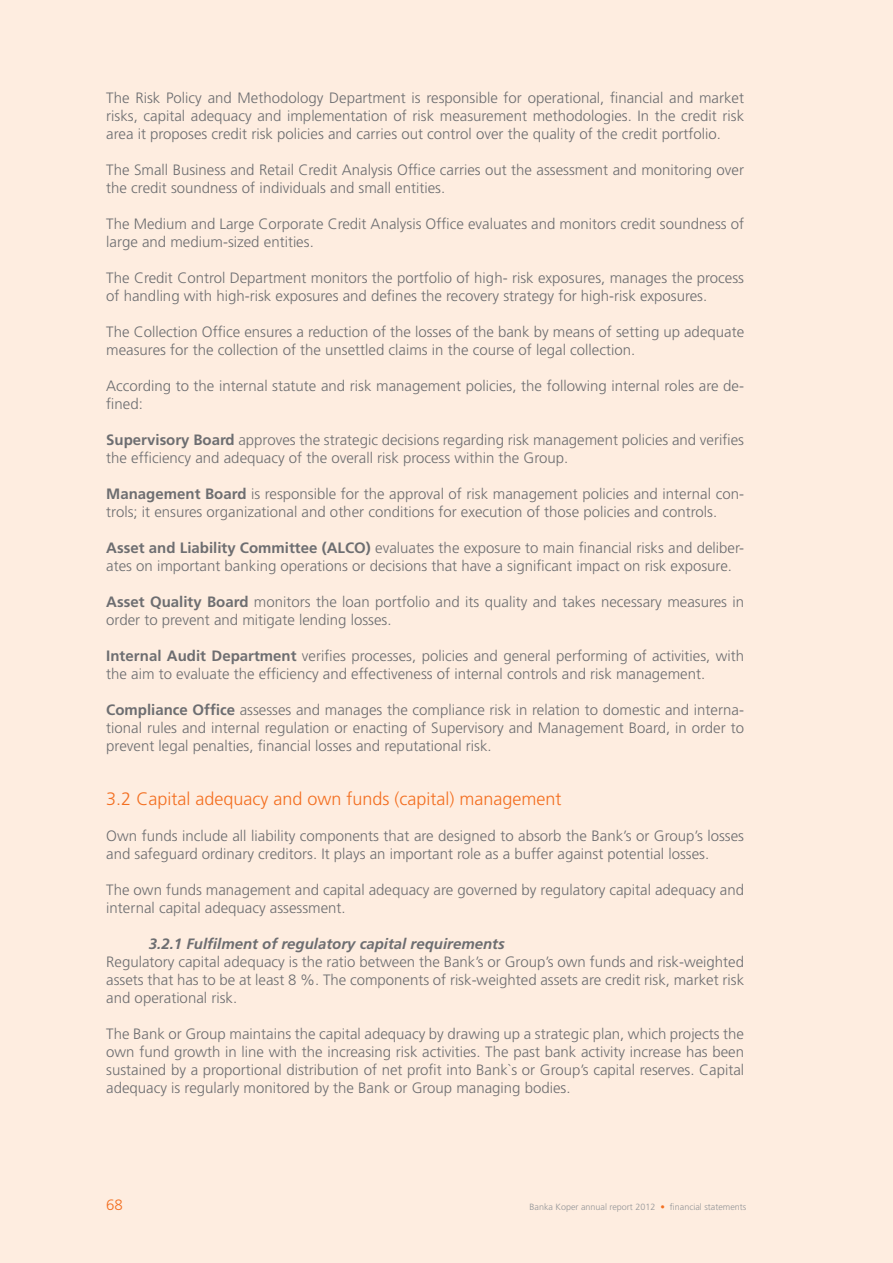
<style>
.page{position:relative;width:893px;height:1263px;background:#feede0}
.page>*{position:absolute;margin:0;border:0;box-sizing:border-box;transform-origin:0 0}
.t1{font:300 18px "Frutiger CE";color:#f36f21}
.t2{font:300 15px/18px "Frutiger CE";color:#6d6e71}
.t3{font:italic 700 15px "Frutiger CE";color:#6d6e71}
.t4{font:300 15px "Frutiger CE";color:#f36f21}
.t5{font:300 9px "Frutiger CE";color:#939598}
.s1{font-weight:700}
.s2{color:#f36f21}
</style>
<div class="page">
<p class="t2" style="left:106px;top:89px;width:639px;text-align:justify">The Risk Policy and Methodology Department is responsible for operational, financial and market risks, capital adequacy and implementation of risk measurement methodologies. In the credit risk area it proposes credit risk policies and carries out control over the quality of the credit portfolio.</p>
<p class="t2" style="left:106px;top:161px;width:639px">The Small Business and Retail Credit Analysis Office carries out the assessment and monitoring over the credit soundness of individuals and small entities.</p>
<p class="t2" style="left:106px;top:215px;width:639px">The Medium and Large Corporate Credit Analysis Office evaluates and monitors credit soundness of large and medium-sized entities.</p>
<p class="t2" style="left:106px;top:269px;width:639px">The Credit Control Department monitors the portfolio of high- risk exposures, manages the process of handling with high-risk exposures and defines the recovery strategy for high-risk exposures.</p>
<p class="t2" style="left:106px;top:323px;width:639px">The Collection Office ensures a reduction of the losses of the bank by means of setting up adequate measures for the collection of the unsettled claims in the course of legal collection.</p>
<p class="t2" style="left:106px;top:377px;width:639px">According to the internal statute and risk management policies, the following internal roles are de&shy;fined:</p>
<p class="t2" style="left:106px;top:431px;width:639px"><span class="s1">Supervisory Board</span> approves the strategic decisions regarding risk management policies and verifies the efficiency and adequacy of the overall risk process within the Group.</p>
<p class="t2" style="left:106px;top:485px;width:639px"><span class="s1">Management Board</span> is responsible for the approval of risk management policies and internal con&shy;trols; it ensures organizational and other conditions for execution of those policies and controls.</p>
<p class="t2" style="left:106px;top:539px;width:639px"><span class="s1">Asset and Liability Committee (ALCO)</span> evaluates the exposure to main financial risks and deliber&shy;ates on important banking operations or decisions that have a significant impact on risk exposure.</p>
<p class="t2" style="left:106px;top:593px;width:639px"><span class="s1">Asset Quality Board</span> monitors the loan portfolio and its quality and takes necessary measures in order to prevent and mitigate lending losses.</p>
<p class="t2" style="left:106px;top:647px;width:639px"><span class="s1">Internal Audit Department</span> verifies processes, policies and general performing of activities, with the aim to evaluate the efficiency and effectiveness of internal controls and risk management.</p>
<p class="t2" style="left:106px;top:701px;width:639px;text-align:justify"><span class="s1">Compliance Office</span> assesses and manages the compliance risk in relation to domestic and interna&shy;tional rules and internal regulation or enacting of Supervisory and Management Board, in order to prevent legal penalties, financial losses and reputational risk.</p>
<p class="t1" style="left:106px;top:788px;width:457px">3.2 Capital adequacy and own funds (capital) management</p>
<p class="t2" style="left:106px;top:827px;width:639px">Own funds include all liability components that are designed to absorb the Bank’s or Group’s losses and safeguard ordinary creditors. It plays an important role as a buffer against potential losses.</p>
<p class="t2" style="left:106px;top:881px;width:639px">The own funds management and capital adequacy are governed by regulatory capital adequacy and internal capital adequacy assessment.</p>
<p class="t3" style="left:149px;top:935px;width:357px">3.2.1 Fulfilment of regulatory capital requirements</p>
<p class="t2" style="left:106px;top:953px;width:639px;text-align:justify">Regulatory capital adequacy is the ratio between the Bank’s or Group’s own funds and risk-weighted assets that has to be at least 8 %. The components of risk-weighted assets are credit risk, market risk and operational risk.</p>
<p class="t2" style="left:106px;top:1025px;width:639px;text-align:justify">The Bank or Group maintains the capital adequacy by drawing up a strategic plan, which projects the own fund growth in line with the increasing risk activities. The past bank activity increase has been sustained by a proportional distribution of net profit into Bank`s or Group’s capital reserves. Capital adequacy is regularly monitored by the Bank or Group managing bodies.</p>
<p class="t4" style="left:106px;top:1196px;width:18px">68</p>
<p class="t5" style="left:529px;top:1202px;width:218px">Banka Koper annual report 2012 <span class="s2">•</span> financial statements</p>
</div>
